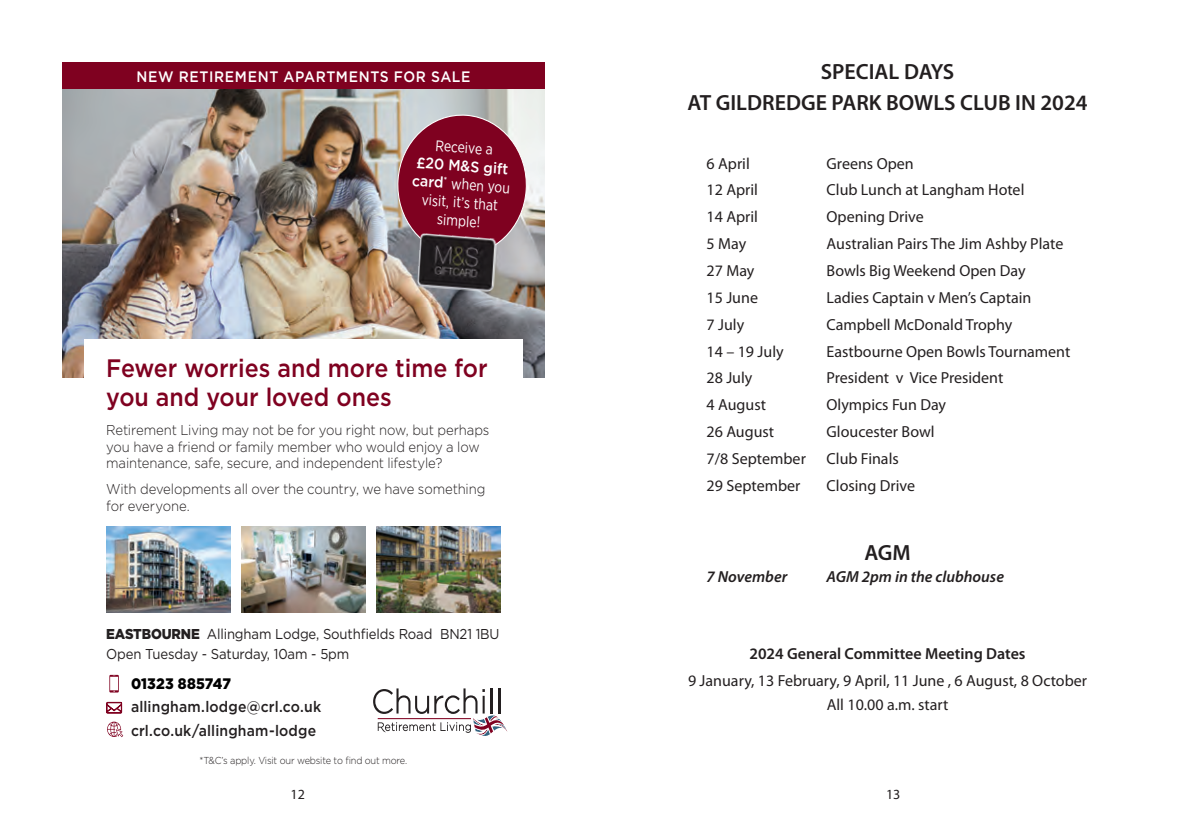
<style>
.page{position:relative;width:1191px;height:840px;background:#fff}
.page>*{position:absolute;margin:0;border:0;box-sizing:border-box;transform-origin:0 0}
.t1{font:500 25.2px/28.6px "Gotham";color:#7f0120;scale:.92 1}
.Mens_League{font:600 22px "Myriad Pro";color:#231f20}
.Mens_League-2{font:16px "Myriad Pro";color:#231f20}
.Mens_League-3{font:600 16px "Myriad Pro";color:#231f20}
.Mens_League-4{font:italic 600 16px "Myriad Pro";color:#231f20}
.t2{font:15.4px/18.4px "Gotham Narrow";color:#fff;text-align:center;scale:.92 1}
.t3{font:500 15.2px/23.2px "Gotham";letter-spacing:.015em;color:#231f20;scale:.92 1}
.t4{font:500 15.2px "Gotham";letter-spacing:.045em;color:#fff;scale:.92 1}
.t5{font:300 14.2px/16.8px "Gotham";letter-spacing:-.01em;color:#231f20;scale:.92 1}
.t6{font:14.2px/20.6px "Gotham";letter-spacing:-.01em;color:#231f20;scale:.92 1}
.t7{font:14px "Myriad Pro";color:#231f20}
.t8{font:300 10px "Gotham";letter-spacing:-.02em;color:#231f20;scale:.92 1}
.s1{font-family:"Gotham";font-weight:500}
.s2{font-weight:900}
.s3{font-weight:900;color:#000}
</style>
<div class="page">
<img style="left:62px;top:89px;width:482px;height:288px">
<div style="left:84px;top:339px;width:438px;height:185px;background:#fff"></div>
<svg style="left:373px;top:688px;width:135px;height:48px"></svg>
<svg style="left:394px;top:111px;width:136px;height:146px;background:#943c51"></svg>
<img style="left:417px;top:233px;width:80px;height:59px">
<div style="left:62px;top:62px;width:482px;height:27px;background:#7f0120"></div>
<img style="left:241px;top:526px;width:124px;height:86px">
<img style="left:106px;top:526px;width:124px;height:86px">
<img style="left:377px;top:526px;width:123px;height:86px">
<svg style="left:109px;top:674px;width:10px;height:18px"></svg>
<svg style="left:106px;top:701px;width:16px;height:12px"></svg>
<svg style="left:107px;top:721px;width:16px;height:15px"></svg>
<p class="t4" style="left:136px;top:66px;width:364px">NEW RETIREMENT APARTMENTS FOR SALE</p>
<p class="t2" style="left:415px;top:134px;width:108px;rotate:4deg">Receive a<br><span class="s1">£20 M&amp;S gift card</span><sup>*</sup> when you visit, it’s that simple!</p>
<p class="t1" style="left:106px;top:353px;width:416px">Fewer worries and more time for you and your loved ones</p>
<p class="t5" style="left:106px;top:421px;width:418px">Retirement Living may not be for you right now, but perhaps you have a friend or family member who would enjoy a low maintenance, safe, secure, and independent lifestyle?</p>
<p class="t5" style="left:106px;top:480px;width:414px">With developments all over the country, we have something for everyone.</p>
<p class="t6" style="left:106px;top:622px;width:429px"><span class="s2">EASTBOURNE</span> Allingham Lodge, Southfields Road BN21 1BU<br>Open Tuesday - Saturday, 10am - 5pm</p>
<p class="t3" style="left:131px;top:671px;width:208px"><span class="s3">01323 885747 </span>allingham.lodge@crl.co.uk crl.co.uk/allingham-lodge</p>
<p class="t8" style="left:200px;top:753px;width:227px">*T&amp;C’s apply. Visit our website to find out more.</p>
<p class="Mens_League" style="left:820px;top:57px;width:135px">SPECIAL DAYS</p>
<p class="Mens_League" style="left:687px;top:89px;width:402px">AT GILDREDGE PARK BOWLS CLUB IN 2024</p>
<p class="Mens_League-2" style="left:706px;top:153px;width:45px">6 April</p>
<p class="Mens_League-2" style="left:826px;top:153px;width:89px">Greens Open</p>
<p class="Mens_League-2" style="left:706px;top:180px;width:53px">12 April</p>
<p class="Mens_League-2" style="left:826px;top:180px;width:199px">Club Lunch at Langham Hotel</p>
<p class="Mens_League-2" style="left:706px;top:207px;width:53px">14 April</p>
<p class="Mens_League-2" style="left:826px;top:207px;width:99px">Opening Drive</p>
<p class="Mens_League-2" style="left:706px;top:234px;width:41px">5 May</p>
<p class="Mens_League-2" style="left:826px;top:234px;width:238px">Australian Pairs The Jim Ashby Plate</p>
<p class="Mens_League-2" style="left:706px;top:260px;width:49px">27 May</p>
<p class="Mens_League-2" style="left:826px;top:260px;width:200px">Bowls Big Weekend Open Day</p>
<p class="Mens_League-2" style="left:706px;top:287px;width:53px">15 June</p>
<p class="Mens_League-2" style="left:826px;top:287px;width:206px">Ladies Captain v Men’s Captain</p>
<p class="Mens_League-2" style="left:706px;top:314px;width:39px">7 July</p>
<p class="Mens_League-2" style="left:826px;top:314px;width:187px">Campbell McDonald Trophy</p>
<p class="Mens_League-2" style="left:706px;top:341px;width:79px">14 – 19 July</p>
<p class="Mens_League-2" style="left:826px;top:341px;width:245px">Eastbourne Open Bowls Tournament</p>
<p class="Mens_League-2" style="left:706px;top:368px;width:47px">28 July</p>
<p class="Mens_League-2" style="left:826px;top:368px;width:178px">President v Vice President</p>
<p class="Mens_League-2" style="left:706px;top:395px;width:61px">4 August</p>
<p class="Mens_League-2" style="left:826px;top:395px;width:121px">Olympics Fun Day</p>
<p class="Mens_League-2" style="left:706px;top:421px;width:69px">26 August</p>
<p class="Mens_League-2" style="left:826px;top:421px;width:109px">Gloucester Bowl</p>
<p class="Mens_League-2" style="left:706px;top:448px;width:101px">7/8 September</p>
<p class="Mens_League-2" style="left:826px;top:448px;width:74px">Club Finals</p>
<p class="Mens_League-2" style="left:706px;top:475px;width:95px">29 September</p>
<p class="Mens_League-2" style="left:826px;top:475px;width:90px">Closing Drive</p>
<p class="Mens_League" style="left:864px;top:538px;width:48px">AGM</p>
<p class="Mens_League-4" style="left:706px;top:566px;width:82px">7 November</p>
<p class="Mens_League-4" style="left:826px;top:566px;width:179px">AGM 2pm in the clubhouse</p>
<p class="Mens_League-3" style="left:749px;top:643px;width:278px">2024 General Committee Meeting Dates</p>
<p class="Mens_League-2" style="left:688px;top:670px;width:400px">9 January, 13 February, 9 April, 11 June , 6 August, 8 October</p>
<p class="Mens_League-2" style="left:826px;top:694px;width:123px">All 10.00 a.m. start</p>
<p class="t7" style="left:290px;top:785px;width:16px">12</p>
<p class="t7" style="left:886px;top:785px;width:16px">13</p>
</div>
